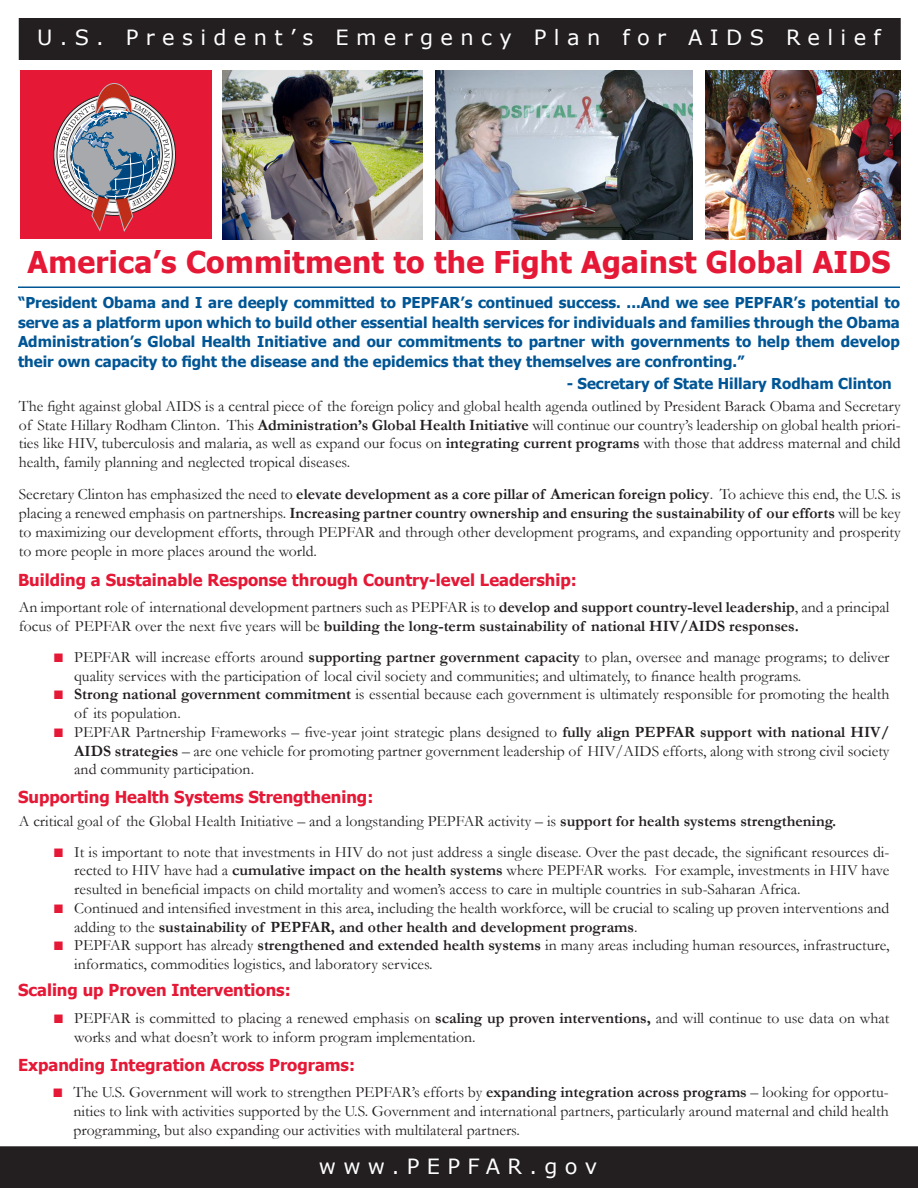
<style>
.page{position:relative;width:918px;height:1188px;background:#fff}
.page>*{position:absolute;margin:0;border:0;box-sizing:border-box;transform-origin:0 0}
.t1{font:700 30px "Tahoma";letter-spacing:.01em;color:#e51836}
.t2{font:21px "MS Reference Sans Serif";letter-spacing:.35em;color:#fff}
.t3{font:18px/37.5px "Garamond";color:#e51836;text-align:justify}
.t4{font:700 16.5px "Tahoma";color:#e51836}
.t5{font:15.75px/18.8px "Garamond";color:#231f20}
.t6{font:700 15px/19.5px "Tahoma";color:#005595;text-align:justify}
.s1{font-weight:700}
</style>
<div class="page">
<div style="left:20px;top:19px;width:880px;height:40px;background:#231f20"></div>
<div style="left:19px;top:18px;width:882px;height:42px;border:2px solid #231f20"></div>
<hr style="left:18px;top:286px;width:882px;height:2px;background:#005595">
<div style="left:0;top:1146px;width:918px;height:42px;background:#231f20"></div>
<div style="left:20px;top:70px;width:192px;height:169px;background:#e51836"></div>
<svg style="left:60px;top:83px;width:110px;height:148px"></svg>
<img style="left:436px;top:70px;width:256px;height:169px">
<img style="left:222px;top:70px;width:201px;height:169px">
<img style="left:705px;top:70px;width:196px;height:169px">
<h2 class="t2" style="left:37px;top:24px;width:845px">U.S. President’s Emergency Plan for AIDS Relief</h2>
<h1 class="t1" style="left:28px;top:241px;width:864px">America’s Commitment to the Fight Against Global AIDS</h1>
<p class="t6" style="left:18px;top:292px;width:884px">“President Obama and I are deeply committed to PEPFAR’s continued success. ...And we see PEPFAR’s potential to serve as a platform upon which to build other essential health services for individuals and families through the Obama Administration’s Global Health Initiative and our commitments to partner with governments to help them develop their own capacity to fight the disease and the epidemics that they themselves are confronting.”</p>
<p class="t6" style="left:567px;top:373px;width:327px">- Secretary of State Hillary Rodham Clinton</p>
<p class="t5" style="left:19px;top:396px;width:884px;text-align:justify">The fight against global AIDS is a central piece of the foreign policy and global health agenda outlined by President Barack Obama and Secretary of State Hillary Rodham Clinton. This <span class="s1">Administration’s Global Health Initiative</span> will continue our country’s leadership on global health priori&shy;ties like HIV, tuberculosis and malaria, as well as expand our focus on <span class="s1">integrating current programs</span> with those that address maternal and child health, family planning and neglected tropical diseases.</p>
<p class="t5" style="left:19px;top:484px;width:884px;text-align:justify">Secretary Clinton has emphasized the need to <span class="s1">elevate development as a core pillar of American foreign policy</span>. To achieve this end, the U.S. is placing a renewed emphasis on partnerships. <span class="s1">Increasing partner country ownership and ensuring the sustainability of our efforts</span> will be key to maximizing our development efforts, through PEPFAR and through other development programs, and expanding opportunity and prosperity to more people in more places around the world.</p>
<p class="t4" style="left:18px;top:568px;width:560px">Building a Sustainable Response through Country-level Leadership:</p>
<p class="t5" style="left:19px;top:598px;width:872px">An important role of international development partners such as PEPFAR is to <span class="s1">develop and support country-level leadership</span>, and a principal focus of PEPFAR over the next five years will be <span class="s1">building the long-term sustainability of national HIV/AIDS responses.</span></p>
<p class="t5" style="left:74px;top:647px;width:817px">PEPFAR will increase efforts around <span class="s1">supporting partner government capacity</span> to plan, oversee and manage programs; to deliver quality services with the participation of local civil society and communities; and ultimately, to finance health programs.<br><span class="s1">Strong national government commitment</span> is essential because each government is ultimately responsible for promoting the health of its population.<br>PEPFAR Partnership Frameworks – five-year joint strategic plans designed to <span class="s1">fully align PEPFAR support with national HIV/ AIDS strategies</span> – are one vehicle for promoting partner government leadership of HIV/AIDS efforts, along with strong civil society and community participation.</p>
<p class="t3" style="left:53px;top:637px;width:12px">■ ■ ■</p>
<p class="t4" style="left:18px;top:786px;width:357px">Supporting Health Systems Strengthening:</p>
<p class="t5" style="left:74px;top:805px;width:817px;line-height:30.8px;text-indent:-56px">A critical goal of the Global Health Initiative – and a longstanding PEPFAR activity – is <span class="s1">support for health systems strengthening.<br></span>It is important to note that investments in HIV do not just address a single disease. Over the past decade, the significant resources di-</p>
<p class="t5" style="left:74px;top:861px;width:817px">rected to HIV have had a <span class="s1">cumulative impact on the health systems</span> where PEPFAR works. For example, investments in HIV have resulted in beneficial impacts on child mortality and women’s access to care in multiple countries in sub-Saharan Africa.<br>Continued and intensified investment in this area, including the health workforce, will be crucial to scaling up proven interventions and adding to the <span class="s1">sustainability of PEPFAR, and other health and development programs</span>.<br>PEPFAR support has already <span class="s1">strengthened and extended health systems</span> in many areas including human resources, infrastructure, informatics, commodities logistics, and laboratory services.</p>
<p class="t3" style="left:53px;top:832px;width:12px">■</p>
<p class="t3" style="left:53px;top:888px;width:12px">■ ■</p>
<p class="t4" style="left:18px;top:978px;width:274px">Scaling up Proven Interventions:</p>
<p class="t5" style="left:74px;top:1009px;width:817px">PEPFAR is committed to placing a renewed emphasis on <span class="s1">scaling up proven interventions,</span> and will continue to use data on what works and what doesn’t work to inform program implementation.</p>
<p class="t3" style="left:53px;top:998px;width:12px">■</p>
<p class="t4" style="left:18px;top:1053px;width:339px">Expanding Integration Across Programs:</p>
<p class="t5" style="left:74px;top:1082px;width:817px;text-align:justify">The U.S. Government will work to strengthen PEPFAR’s efforts by <span class="s1">expanding integration across programs</span> – looking for opportu&shy;nities to link with activities supported by the U.S. Government and international partners, particularly around maternal and child health programming, but also expanding our activities with multilateral partners.</p>
<p class="t3" style="left:52px;top:1072px;width:12px">■</p>
<h2 class="t2" style="left:319px;top:1153px;width:280px">www.PEPFAR.gov</h2>
</div>
